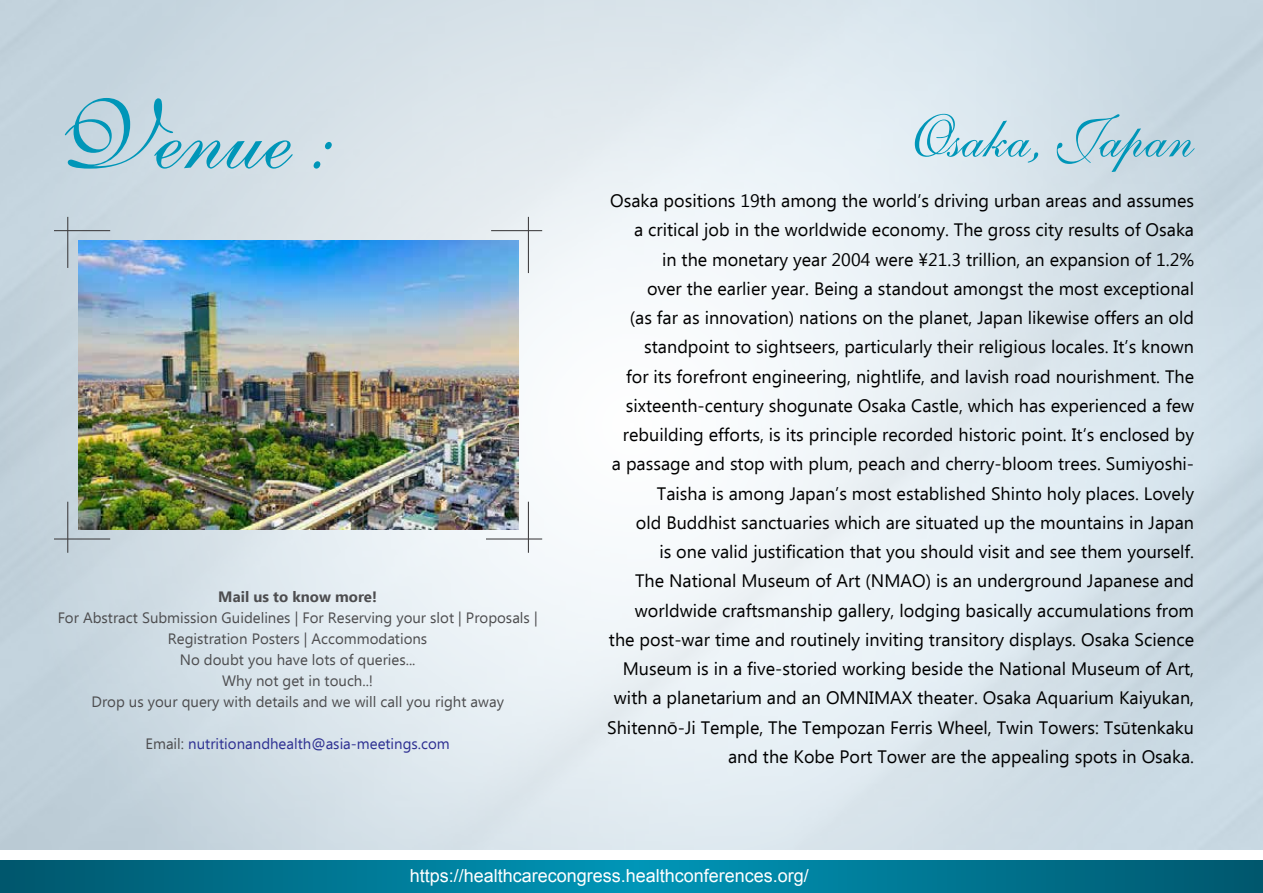
<style>
.page{position:relative;width:1263px;height:893px;background:#fff}
.page>*{position:absolute;margin:0;border:0;box-sizing:border-box;transform-origin:0 0}
.t1{font:98.1px "English 111 Presto BT";color:#0096b8}
.t2{font:58.8px "English 111 Presto BT";color:#0096b8}
.t3{font:18px/29.2px "Ebrima";color:#000;text-align:right}
.t4{font:18px "Arial";color:#fff}
.t5{font:15px/21px "Ebrima";color:#4d4d4f;text-align:center}
.t6{font:15px "Ebrima";color:#2e3092}
.t7{font:700 15px "Ebrima";color:#4d4d4f}
.s1{color:#4d4d4f}
</style>
<div class="page">
<img style="left:0;top:0;width:1263px;height:850px">
<svg style="left:0;top:860px;width:1263px;height:33px;background:#007691"></svg>
<img style="left:78px;top:240px;width:440px;height:289px">
<hr style="left:486px;top:538px;width:56px;height:2px;background:#414042">
<hr style="left:528px;top:502px;width:1px;height:51px;background:#414042">
<hr style="left:54px;top:538px;width:56px;height:2px;background:#414042">
<hr style="left:67px;top:502px;width:1px;height:51px;background:#414042">
<hr style="left:54px;top:230px;width:56px;height:1px;background:#414042">
<hr style="left:67px;top:217px;width:1px;height:51px;background:#414042">
<hr style="left:528px;top:217px;width:1px;height:56px;background:#414042">
<hr style="left:491px;top:230px;width:51px;height:1px;background:#414042">
<h1 class="t1" style="left:54px;top:75px;width:282px">Venue :</h1>
<p class="t7" style="left:218px;top:586px;width:160px">Mail us to know more!</p>
<p class="t5" style="left:58px;top:608px;width:481px">For Abstract Submission Guidelines | For Reserving your slot | Proposals | Registration Posters | Accommodations<br>No doubt you have lots of queries...<br>Why not get in touch..!<br>Drop us your query with details and we will call you right away</p>
<p class="t6" style="left:146px;top:733px;width:306px"><span class="s1">Email:</span> nutritionandhealth@asia-meetings.com</p>
<h2 class="t2" style="left:913px;top:101px;width:283px">Osaka, Japan</h2>
<p class="t3" style="left:607px;top:187px;width:588px">Osaka positions 19th among the world’s driving urban areas and assumes a critical job in the worldwide economy. The gross city results of Osaka<br>in the monetary year 2004 were ¥21.3 trillion, an expansion of 1.2%<br>over the earlier year. Being a standout amongst the most exceptional<br>(as far as innovation) nations on the planet, Japan likewise offers an old standpoint to sightseers, particularly their religious locales. It’s known<br>for its forefront engineering, nightlife, and lavish road nourishment. The sixteenth-century shogunate Osaka Castle, which has experienced a few rebuilding efforts, is its principle recorded historic point. It’s enclosed by<br>a passage and stop with plum, peach and cherry-bloom trees. Sumiyoshi-Taisha is among Japan’s most established Shinto holy places. Lovely<br>old Buddhist sanctuaries which are situated up the mountains in Japan<br>is one valid justification that you should visit and see them yourself.<br>The National Museum of Art (NMAO) is an underground Japanese and worldwide craftsmanship gallery, lodging basically accumulations from the post-war time and routinely inviting transitory displays. Osaka Science Museum is in a five-storied working beside the National Museum of Art, with a planetarium and an OMNIMAX theater. Osaka Aquarium Kaiyukan, Shitennō-Ji Temple, The Tempozan Ferris Wheel, Twin Towers: Tsūtenkaku and the Kobe Port Tower are the appealing spots in Osaka.</p>
<p class="t4" style="left:410px;top:864px;width:401px">https://healthcarecongress.healthconferences.org/</p>
</div>
